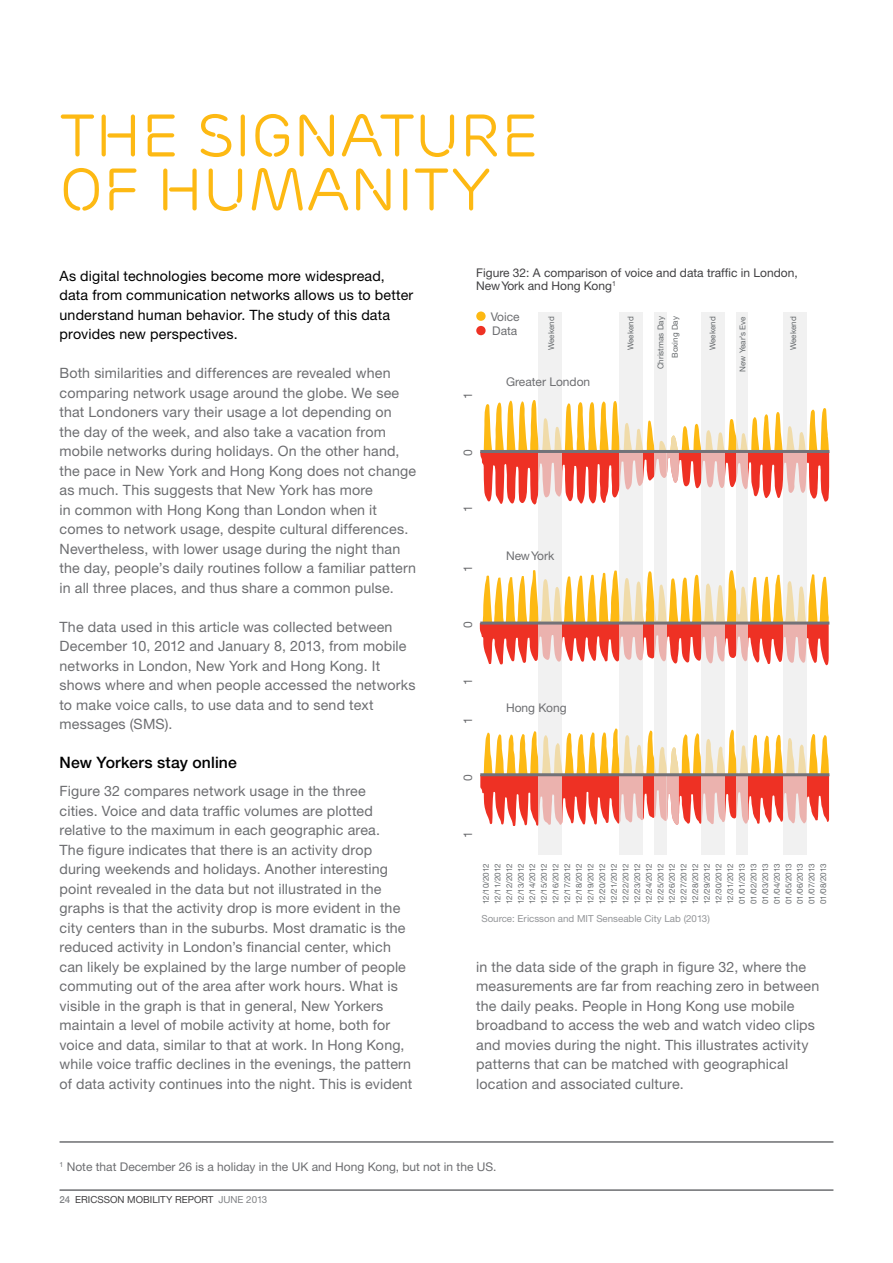
<style>
.page{position:relative;width:893px;height:1263px;background:#fff}
.page>*{position:absolute;margin:0;border:0;box-sizing:border-box;transform-origin:0 0}
.t1{font:60px/54px "Ericsson Capital";color:#fdb913}
.t2{font:500 15.75px "Ericsson Sans";letter-spacing:.01em;color:#000}
.t3{font:14.25px/19.5px "Ericsson Sans";letter-spacing:.01em;color:#6d6e71}
.t4{font:14.25px/19.5px "Ericsson Sans";letter-spacing:.01em;color:#000}
.t5{font:12px/14.4px "Ericsson Sans";color:#6d6e71}
.t6{font:12px/13.5px "Ericsson Sans";color:#414042}
.t7{font:9.75px "Ericsson Sans";color:#939598}
.t8{font:9.75px "Ericsson Sans";color:#414042}
.t9{font:8.1px/11.7px "Ericsson Sans Std";color:#65696c;text-align:justify}
.s1{font-weight:500;color:#808285}
.s2{color:#808285}
</style>
<div class="page">
<hr style="left:60px;top:1189px;width:773px;height:2px;background:#6d6e71">
<svg style="left:480px;top:569px;width:349px;height:96px"></svg>
<svg style="left:480px;top:400px;width:349px;height:105px"></svg>
<svg style="left:480px;top:728px;width:349px;height:98px"></svg>
<svg style="left:539px;top:312px;width:23px;height:542px;fill:#f1f1f1"></svg>
<svg style="left:619px;top:312px;width:23px;height:542px;fill:#f1f1f1"></svg>
<svg style="left:655px;top:312px;width:12px;height:542px;fill:#f1f1f1"></svg>
<svg style="left:701px;top:312px;width:23px;height:542px;fill:#f1f1f1"></svg>
<svg style="left:783px;top:312px;width:23px;height:542px;fill:#f1f1f1"></svg>
<svg style="left:737px;top:312px;width:11px;height:542px;fill:#f1f1f1"></svg>
<hr style="left:480px;top:450px;width:349px;height:3px;background:#727278">
<hr style="left:480px;top:773px;width:349px;height:3px;background:#727278">
<hr style="left:480px;top:621px;width:349px;height:3px;background:#727278">
<hr style="left:60px;top:1141px;width:773px;height:2px;background:#6d6e71">
<svg style="left:476px;top:311px;width:10px;height:10px"></svg>
<div style="left:476px;top:326px;width:10px;height:9px;background:#ee3124;border-radius:50%"></div>
<h1 class="t1" style="left:60px;top:109px;width:481px">THE SIGNATURE<br>OF HUMANITY</h1>
<p class="t4" style="left:60px;top:266px;width:355px">As digital technologies become more widespread, data from communication networks allows us to better understand human behavior. The study of this data provides new perspectives.</p>
<p class="t3" style="left:60px;top:364px;width:358px">Both similarities and differences are revealed when comparing network usage around the globe. We see that Londoners vary their usage a lot depending on<br>the day of the week, and also take a vacation from mobile networks during holidays. On the other hand, the pace in New York and Hong Kong does not change as much. This suggests that New York has more<br>in common with Hong Kong than London when it comes to network usage, despite cultural differences.<br>Nevertheless, with lower usage during the night than the day, people’s daily routines follow a familiar pattern in all three places, and thus share a common pulse.</p>
<p class="t3" style="left:60px;top:617px;width:357px">The data used in this article was collected between December 10, 2012 and January 8, 2013, from mobile networks in London, New York and Hong Kong. It shows where and when people accessed the networks to make voice calls, to use data and to send text messages (SMS).</p>
<p class="t2" style="left:60px;top:754px;width:179px">New Yorkers stay online</p>
<p class="t3" style="left:60px;top:782px;width:354px">Figure 32 compares network usage in the three<br>cities. Voice and data traffic volumes are plotted relative to the maximum in each geographic area.<br>The figure indicates that there is an activity drop during weekends and holidays. Another interesting point revealed in the data but not illustrated in the graphs is that the activity drop is more evident in the city centers than in the suburbs. Most dramatic is the reduced activity in London’s financial center, which can likely be explained by the large number of people commuting out of the area after work hours. What is visible in the graph is that in general, New Yorkers maintain a level of mobile activity at home, both for voice and data, similar to that at work. In Hong Kong, while voice traffic declines in the evenings, the pattern of data activity continues into the night. This is evident</p>
<p class="t6" style="left:476px;top:266px;width:323px">Figure 32: A comparison of voice and data traffic in London,<br>New York and Hong Kong<sup>1</sup></p>
<p class="t5" style="left:491px;top:309px;width:30px">Voice<br>Data</p>
<p class="t9" style="left:653px;top:369px;width:54px;line-height:14.5px;text-align:right;rotate:-90deg">Christmas Day<br>Boxing Day</p>
<p class="t9" style="left:737px;top:372px;width:57px;rotate:-90deg">New Year’s Eve</p>
<p class="t9" style="left:545px;top:350px;width:35px;rotate:-90deg">Weekend</p>
<p class="t9" style="left:625px;top:350px;width:35px;rotate:-90deg">Weekend</p>
<p class="t9" style="left:707px;top:350px;width:35px;rotate:-90deg">Weekend</p>
<p class="t9" style="left:787px;top:350px;width:35px;rotate:-90deg">Weekend</p>
<p class="t5" style="left:461px;top:399px;width:8px;rotate:-90deg">1</p>
<p class="t5" style="left:461px;top:456px;width:8px;rotate:-90deg">0</p>
<p class="t5" style="left:461px;top:512px;width:8px;rotate:-90deg">1</p>
<p class="t5" style="left:461px;top:572px;width:8px;rotate:-90deg">1</p>
<p class="t5" style="left:461px;top:628px;width:8px;rotate:-90deg">0</p>
<p class="t5" style="left:461px;top:685px;width:8px;rotate:-90deg">1</p>
<p class="t5" style="left:461px;top:724px;width:8px;rotate:-90deg">1</p>
<p class="t5" style="left:461px;top:781px;width:8px;rotate:-90deg">0</p>
<p class="t5" style="left:506px;top:375px;width:86px">Greater London</p>
<p class="t5" style="left:506px;top:549px;width:50px">New York</p>
<p class="t5" style="left:506px;top:701px;width:62px">Hong Kong</p>
<p class="t5" style="left:461px;top:837px;width:8px;rotate:-90deg">1</p>
<p class="t9" style="left:480px;top:904px;width:43px;rotate:-90deg">12/10/2012<br>12/11/2012<br>12/12/2012<br>12/13/2012<br>12/14/2012<br>12/15/2012<br>12/16/2012<br>12/17/2012<br>12/18/2012<br>12/19/2012<br>12/20/2012<br>12/21/2012<br>12/22/2012<br>12/23/2012<br>12/24/2012<br>12/25/2012<br>12/26/2012<br>12/27/2012<br>12/28/2012<br>12/29/2012<br>12/30/2012<br>12/31/2012<br>01/01/2013<br>01/02/2013<br>01/03/2013<br>01/04/2013<br>01/05/2013<br>01/06/2013<br>01/07/2013<br>01/08/2013</p>
<p class="t7" style="left:481px;top:913px;width:230px">Source: Ericsson and MIT Senseable City Lab (2013)</p>
<p class="t3" style="left:476px;top:957px;width:345px">in the data side of the graph in figure 32, where the measurements are far from reaching zero in between the daily peaks. People in Hong Kong use mobile broadband to access the web and watch video clips and movies during the night. This illustrates activity patterns that can be matched with geographical location and associated culture.</p>
<p class="t5" style="left:60px;top:1160px;width:439px"><sup>1</sup> Note that December 26 is a holiday in the UK and Hong Kong, but not in the US.</p>
<p class="t8" style="left:60px;top:1194px;width:209px"><span class="s1">24</span> ERICSSON MOBILITY REPORT <span class="s2">JUNE 2013</span></p>
</div>
